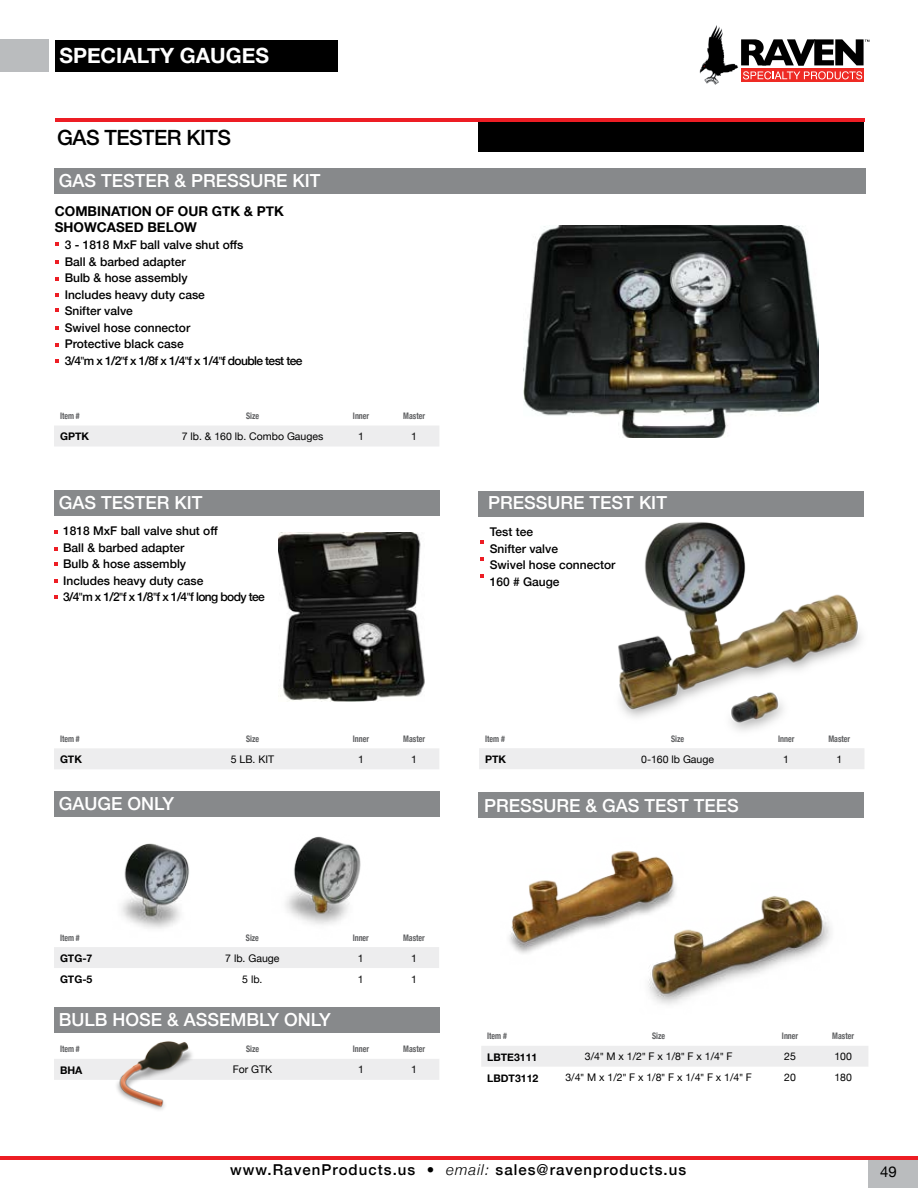
<style>
.page{position:relative;width:918px;height:1188px;background:#fff}
.page>*{position:absolute;margin:0;border:0;box-sizing:border-box;transform-origin:0 0}
.t1{font:700 21px "Helvetica Neue";color:#fff}
.t2{font:500 21px "Helvetica Neue";letter-spacing:-.025em;color:#000}
.t3{font:500 18px "Helvetica Neue";color:#fff}
.t4{font:500 15px "Helvetica Neue";letter-spacing:.07em;color:#000}
.t5{font:15px "Helvetica Neue";color:#000}
.t6{font:700 13.5px/16.2px "Helvetica Neue";color:#000}
.t7{font:500 12px/16.5px "Helvetica Neue";color:#000}
.t8{font:10.5px "Helvetica Neue";color:#000}
.t9{font:700 10.5px "Helvetica Neue";color:#000}
.t10{font:700 condensed 9px "Helvetica Neue";color:#5f6062;scale:.88 1}
.s1{font-family:"Myriad Pro";font-weight:400}
.s2{font-family:"Myriad Pro"}
.s3{font-weight:300;font-style:italic}
</style>
<div class="page">
<div style="left:868px;top:1159px;width:50px;height:29px;background:#babcbe"></div>
<hr style="left:0;top:1156px;width:918px;height:4px;background:#ed1d24">
<svg style="left:700px;top:25px;width:169px;height:60px"></svg>
<div style="left:54px;top:168px;width:812px;height:26px;background:#87898b"></div>
<div style="left:54px;top:490px;width:385px;height:26px;background:#87898b"></div>
<div style="left:54px;top:792px;width:385px;height:25px;background:#87898b"></div>
<div style="left:54px;top:1007px;width:385px;height:25px;background:#87898b"></div>
<div style="left:479px;top:792px;width:385px;height:26px;background:#87898b"></div>
<div style="left:479px;top:491px;width:385px;height:26px;background:#87898b"></div>
<div style="left:0;top:40px;width:49px;height:32px;background:#babcbe"></div>
<div style="left:55px;top:40px;width:283px;height:32px;background:#000"></div>
<hr style="left:56px;top:119px;width:809px;height:3px;background:#ed1d24">
<svg style="left:481px;top:540px;width:3px;height:4px"></svg>
<svg style="left:56px;top:260px;width:3px;height:4px"></svg>
<svg style="left:56px;top:326px;width:3px;height:4px"></svg>
<svg style="left:54px;top:530px;width:3px;height:4px"></svg>
<div style="left:292px;top:956px;width:147px;height:12px;background:#ededee"></div>
<div style="left:54px;top:426px;width:385px;height:20px;background:#ededee"></div>
<div style="left:278px;top:1059px;width:161px;height:21px;background:#ededee"></div>
<div style="left:54px;top:748px;width:385px;height:21px;background:#ededee"></div>
<div style="left:479px;top:748px;width:385px;height:21px;background:#ededee"></div>
<img style="left:523px;top:226px;width:295px;height:211px">
<img style="left:278px;top:532px;width:147px;height:170px">
<img style="left:618px;top:522px;width:244px;height:209px">
<img style="left:54px;top:843px;width:238px;height:125px">
<img style="left:222px;top:836px;width:217px;height:120px">
<img style="left:732px;top:896px;width:99px;height:83px">
<div style="left:732px;top:1046px;width:136px;height:21px;background:#ededee"></div>
<img style="left:54px;top:1032px;width:224px;height:78px">
<img style="left:481px;top:851px;width:251px;height:216px">
<div style="left:479px;top:122px;width:385px;height:30px;background:#000"></div>
<h1 class="t1" style="left:59px;top:39px;width:211px">SPECIALTY GAUGES</h1>
<h1 class="t2" style="left:57px;top:121px;width:175px">GAS TESTER KITS</h1>
<h2 class="t3" style="left:59px;top:166px;width:263px">GAS TESTER &amp; PRESSURE KIT</h2>
<p class="t6" style="left:55px;top:203px;width:231px">COMBINATION OF OUR GTK &amp; PTK<br>SHOWCASED BELOW</p>
<p class="t7" style="left:65px;top:236px;width:239px">3 - 1818 MxF ball valve shut offs<br>Ball &amp; barbed adapter<br>Bulb &amp; hose assembly<br>Includes heavy duty case<br>Snifter valve<br>Swivel hose connector<br>Protective black case<br>3/4<span class="s1">"</span>m x 1/2<span class="s1">"</span>f x 1/8f x 1/4<span class="s1">"</span>f x 1/4<span class="s1">"</span>f double test tee</p>
<p class="t10" style="left:60px;top:408px;width:24px">Item #</p>
<p class="t10" style="left:246px;top:408px;width:16px">Size</p>
<p class="t10" style="left:353px;top:408px;width:20px">Inner</p>
<p class="t10" style="left:403px;top:408px;width:26px">Master</p>
<p class="t9" style="left:60px;top:428px;width:30px">GPTK</p>
<p class="t8" style="left:182px;top:429px;width:143px">7 lb. &amp; 160 lb. Combo Gauges</p>
<p class="t8" style="left:358px;top:429px;width:7px">1</p>
<p class="t8" style="left:411px;top:429px;width:7px">1</p>
<h2 class="t3" style="left:59px;top:488px;width:145px">GAS TESTER KIT</h2>
<p class="t7" style="left:63px;top:522px;width:203px">1818 MxF ball valve shut off<br>Ball &amp; barbed adapter<br>Bulb &amp; hose assembly<br>Includes heavy duty case<br>3/4<span class="s1">"</span>m x 1/2<span class="s1">"</span>f x 1/8<span class="s1">"</span>f x 1/4<span class="s1">"</span>f long body tee</p>
<p class="t10" style="left:60px;top:731px;width:24px">Item #</p>
<p class="t10" style="left:246px;top:731px;width:16px">Size</p>
<p class="t10" style="left:353px;top:731px;width:20px">Inner</p>
<p class="t10" style="left:403px;top:731px;width:26px">Master</p>
<p class="t9" style="left:60px;top:751px;width:23px">GTK</p>
<p class="t8" style="left:231px;top:752px;width:45px">5 LB. KIT</p>
<p class="t8" style="left:358px;top:752px;width:7px">1</p>
<p class="t8" style="left:411px;top:752px;width:7px">1</p>
<h2 class="t3" style="left:59px;top:790px;width:117px">GAUGE ONLY</h2>
<p class="t10" style="left:60px;top:930px;width:24px">Item #</p>
<p class="t10" style="left:246px;top:930px;width:16px">Size</p>
<p class="t10" style="left:353px;top:930px;width:20px">Inner</p>
<p class="t10" style="left:403px;top:930px;width:26px">Master</p>
<p class="t9" style="left:60px;top:950px;width:34px">GTG-7</p>
<p class="t8" style="left:225px;top:950px;width:56px">7 lb. Gauge</p>
<p class="t8" style="left:358px;top:950px;width:7px">1</p>
<p class="t8" style="left:411px;top:950px;width:7px">1</p>
<p class="t9" style="left:60px;top:971px;width:34px">GTG-5</p>
<p class="t8" style="left:242px;top:971px;width:22px">5 lb.</p>
<p class="t8" style="left:358px;top:971px;width:7px">1</p>
<p class="t8" style="left:411px;top:971px;width:7px">1</p>
<h2 class="t3" style="left:59px;top:1005px;width:274px">BULB HOSE &amp; ASSEMBLY ONLY</h2>
<p class="t10" style="left:60px;top:1042px;width:24px">Item #</p>
<p class="t10" style="left:246px;top:1042px;width:16px">Size</p>
<p class="t10" style="left:353px;top:1042px;width:20px">Inner</p>
<p class="t10" style="left:403px;top:1042px;width:26px">Master</p>
<p class="t9" style="left:60px;top:1062px;width:24px">BHA</p>
<p class="t8" style="left:233px;top:1062px;width:41px">For GTK</p>
<p class="t8" style="left:358px;top:1062px;width:7px">1</p>
<p class="t8" style="left:411px;top:1062px;width:7px">1</p>
<h2 class="t3" style="left:488px;top:488px;width:180px">PRESSURE TEST KIT</h2>
<p class="t7" style="left:490px;top:523px;width:127px">Test tee<br>Snifter valve<br>Swivel hose connector<br>160 # Gauge</p>
<p class="t10" style="left:485px;top:731px;width:24px">Item #</p>
<p class="t10" style="left:671px;top:731px;width:16px">Size</p>
<p class="t10" style="left:778px;top:731px;width:20px">Inner</p>
<p class="t10" style="left:828px;top:731px;width:26px">Master</p>
<p class="t9" style="left:485px;top:751px;width:23px">PTK</p>
<p class="t8" style="left:641px;top:751px;width:74px">0-160 lb Gauge</p>
<p class="t8" style="left:783px;top:751px;width:7px">1</p>
<p class="t8" style="left:836px;top:751px;width:7px">1</p>
<h2 class="t3" style="left:484px;top:791px;width:256px">PRESSURE &amp; GAS TEST TEES</h2>
<p class="t10" style="left:487px;top:1029px;width:24px">Item #</p>
<p class="t10" style="left:652px;top:1029px;width:16px">Size</p>
<p class="t10" style="left:782px;top:1029px;width:20px">Inner</p>
<p class="t10" style="left:832px;top:1029px;width:26px">Master</p>
<p class="t9" style="left:487px;top:1049px;width:52px">LBTE3111</p>
<p class="t8" style="left:585px;top:1049px;width:149px">3/4<span class="s2">"</span> M x 1/2<span class="s2">"</span> F x 1/8<span class="s2">"</span> F x 1/4<span class="s2">"</span> F</p>
<p class="t8" style="left:784px;top:1049px;width:13px">25</p>
<p class="t8" style="left:834px;top:1049px;width:19px">100</p>
<p class="t9" style="left:487px;top:1070px;width:53px">LBDT3112</p>
<p class="t8" style="left:565px;top:1070px;width:188px">3/4<span class="s2">"</span> M x 1/2<span class="s2">"</span> F x 1/8<span class="s2">"</span> F x 1/4<span class="s2">"</span> F x 1/4<span class="s2">"</span> F</p>
<p class="t8" style="left:784px;top:1070px;width:13px">20</p>
<p class="t8" style="left:834px;top:1070px;width:19px">180</p>
<p class="t4" style="left:230px;top:1158px;width:458px">www.RavenProducts.us • <span class="s3">email:</span> sales@ravenproducts.us</p>
<p class="t5" style="left:880px;top:1161px;width:18px">49</p>
</div>
